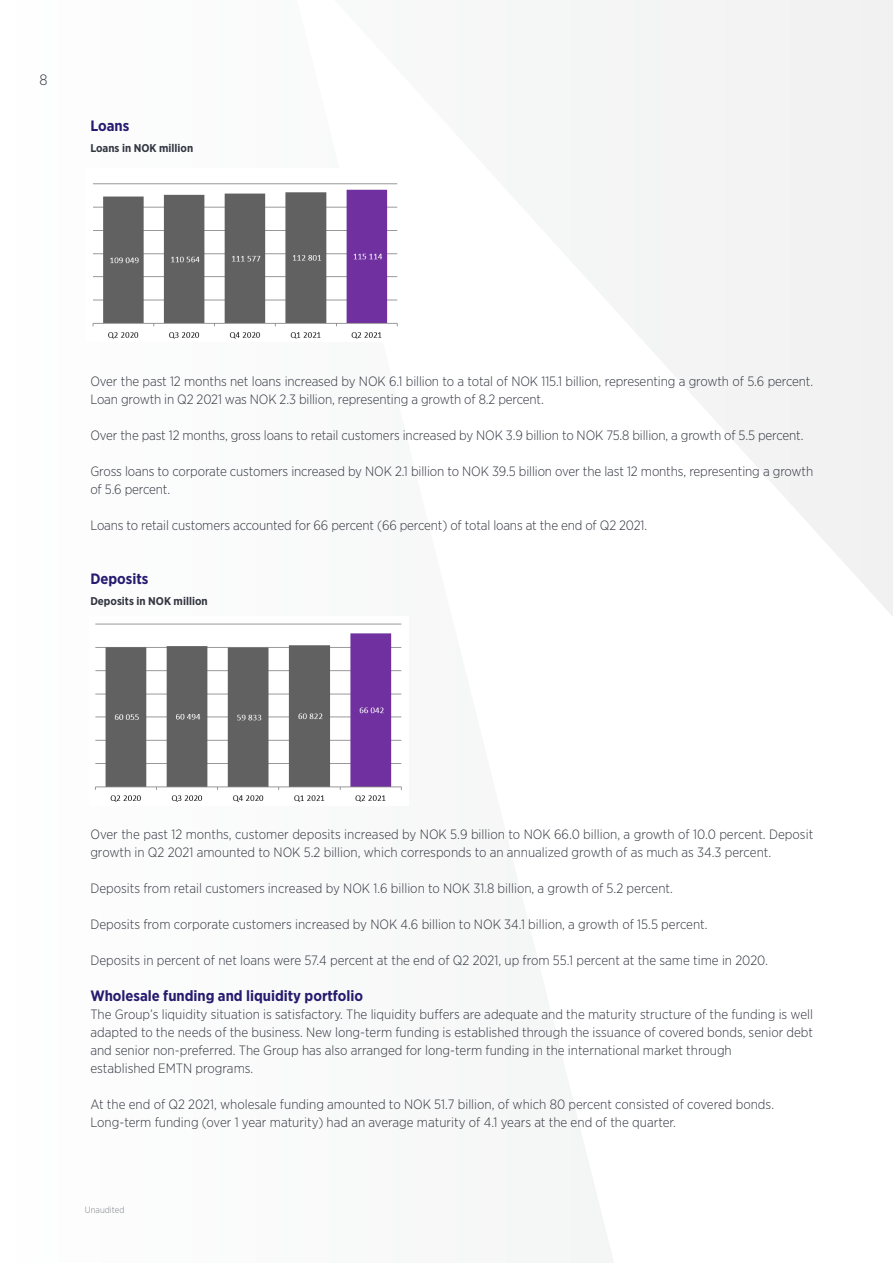
<style>
.page{position:relative;width:893px;height:1263px;background:#fff}
.page>*{position:absolute;margin:0;border:0;box-sizing:border-box;transform-origin:0 0}
.Mellomtittel_BLÅ{font:700 15px "Gotham Narrow";color:#261b6f}
.t1{font:300 15px "Gotham Narrow";color:#323640}
.t2{font:300 13.5px/18px "Gotham Narrow";letter-spacing:-.01em;color:#323640}
.Mellomtittel_BLÅ-2{font:700 11.25px "Gotham Narrow";color:#323640}
.t3{font:300 9px "Gotham Narrow";color:#787d83}
</style>
<div class="page">
<svg style="left:570px;top:0;width:323px;height:1263px"></svg>
<img style="left:92px;top:183px;width:306px;height:156px">
<img style="left:95px;top:623px;width:307px;height:179px">
<p class="t1" style="left:39px;top:71px;width:10px">8</p>
<p class="Mellomtittel_BLÅ" style="left:90px;top:116px;width:40px">Loans</p>
<p class="Mellomtittel_BLÅ-2" style="left:90px;top:141px;width:104px">Loans in NOK million</p>
<p class="t2" style="left:90px;top:372px;width:724px">Over the past 12 months net loans increased by NOK 6.1 billion to a total of NOK 115.1 billion, representing a growth of 5.6 percent.<br>Loan growth in Q2 2021 was NOK 2.3 billion, representing a growth of 8.2 percent.</p>
<p class="t2" style="left:90px;top:426px;width:715px">Over the past 12 months, gross loans to retail customers increased by NOK 3.9 billion to NOK 75.8 billion, a growth of 5.5 percent.</p>
<p class="t2" style="left:90px;top:462px;width:724px">Gross loans to corporate customers increased by NOK 2.1 billion to NOK 39.5 billion over the last 12 months, representing a growth of 5.6 percent.</p>
<p class="t2" style="left:90px;top:516px;width:558px">Loans to retail customers accounted for 66 percent (66 percent) of total loans at the end of Q2 2021.</p>
<p class="Mellomtittel_BLÅ" style="left:90px;top:569px;width:60px">Deposits</p>
<p class="Mellomtittel_BLÅ-2" style="left:90px;top:594px;width:119px">Deposits in NOK million</p>
<p class="t2" style="left:90px;top:825px;width:724px">Over the past 12 months, customer deposits increased by NOK 5.9 billion to NOK 66.0 billion, a growth of 10.0 percent. Deposit growth in Q2 2021 amounted to NOK 5.2 billion, which corresponds to an annualized growth of as much as 34.3 percent.</p>
<p class="t2" style="left:90px;top:879px;width:584px">Deposits from retail customers increased by NOK 1.6 billion to NOK 31.8 billion, a growth of 5.2 percent.</p>
<p class="t2" style="left:90px;top:915px;width:619px">Deposits from corporate customers increased by NOK 4.6 billion to NOK 34.1 billion, a growth of 15.5 percent.</p>
<p class="t2" style="left:90px;top:951px;width:679px">Deposits in percent of net loans were 57.4 percent at the end of Q2 2021, up from 55.1 percent at the same time in 2020.</p>
<p class="Mellomtittel_BLÅ" style="left:90px;top:986px;width:274px">Wholesale funding and liquidity portfolio</p>
<p class="t2" style="left:90px;top:1005px;width:724px;text-align:justify">The Group’s liquidity situation is satisfactory. The liquidity buffers are adequate and the maturity structure of the funding is well adapted to the needs of the business. New long-term funding is established through the issuance of covered bonds, senior debt and senior non-preferred. The Group has also arranged for long-term funding in the international market through</p>
<p class="t2" style="left:90px;top:1059px;width:165px">established EMTN programs.</p>
<p class="t2" style="left:90px;top:1095px;width:685px">At the end of Q2 2021, wholesale funding amounted to NOK 51.7 billion, of which 80 percent consisted of covered bonds.</p>
<p class="t2" style="left:90px;top:1113px;width:587px">Long-term funding (over 1 year maturity) had an average maturity of 4.1 years at the end of the quarter.</p>
<p class="t3" style="left:85px;top:1204px;width:41px">Unaudited</p>
</div>
